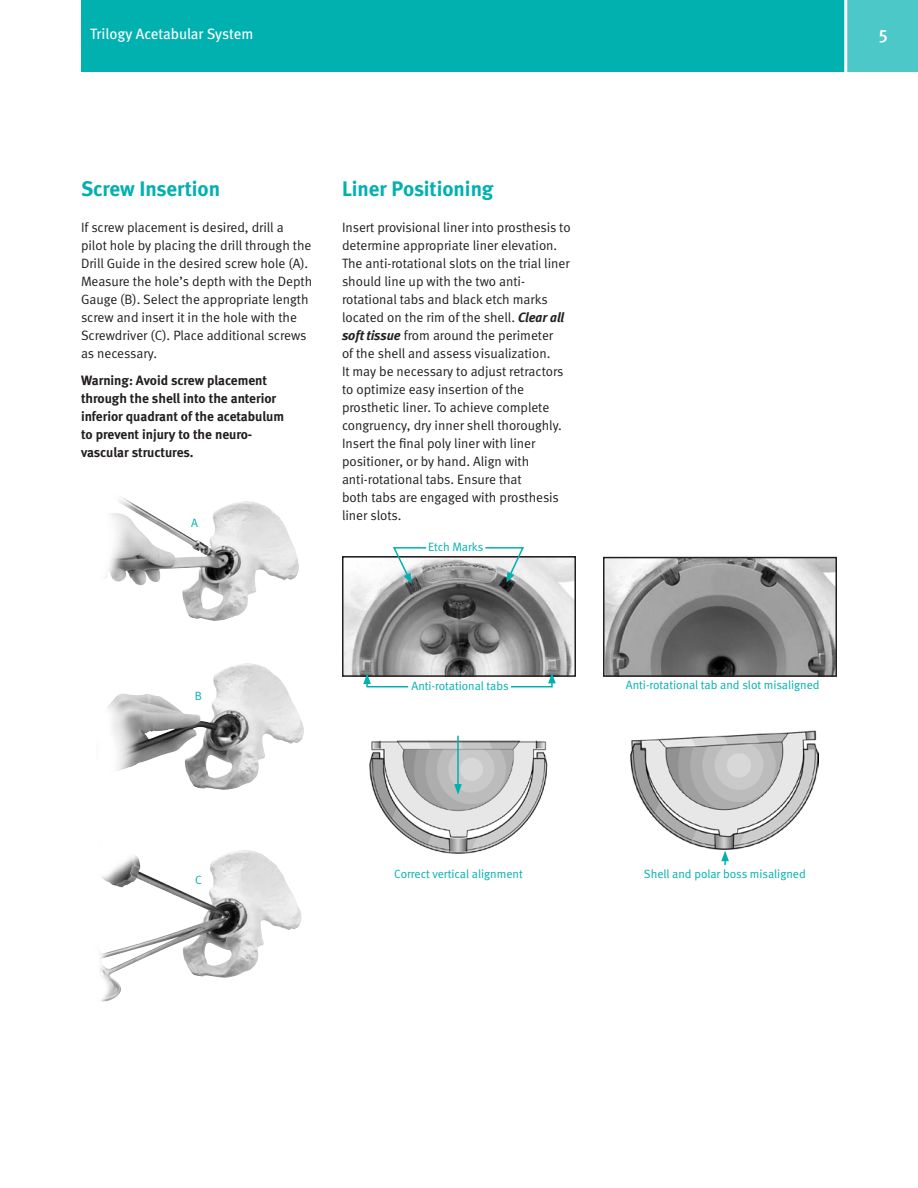
<style>
.page{position:relative;width:918px;height:1188px;background:#fff}
.page>*{position:absolute;margin:0;border:0;box-sizing:border-box;transform-origin:0 0}
.t1{font:21px "Meta Bold LF";color:#00b1b0}
.t2{font:18px "Meta Medium LF";color:#fff}
.t3{font:15px "Meta Book LF";letter-spacing:-.005em;color:#fff}
.t4{font:13.5px/18px "Meta Normal LF";color:#231f20}
.t5{font:13.5px/18px "Meta Bold LF";color:#231f20}
.t6{font:12px "Meta Normal LF";color:#00b1b0}
.s1{font-family:"Meta Bold LF";font-style:italic}
</style>
<div class="page">
<div style="left:81px;top:0;width:771px;height:72px;background:#00b1b0"></div>
<div style="left:847px;top:0;width:71px;height:72px;background:#4dc8c8"></div>
<hr style="left:844px;top:0;width:3px;height:72px;background:#fff">
<img style="left:106px;top:497px;width:193px;height:124px">
<img style="left:107px;top:663px;width:197px;height:127px">
<img style="left:100px;top:850px;width:202px;height:152px">
<img style="left:345px;top:559px;width:228px;height:115px">
<div style="left:342px;top:556px;width:234px;height:121px;border:2px solid #231f20"></div>
<img style="left:606px;top:560px;width:228px;height:114px">
<div style="left:603px;top:557px;width:234px;height:120px;border:2px solid #231f20"></div>
<img style="left:369px;top:735px;width:179px;height:119px">
<img style="left:630px;top:731px;width:188px;height:119px">
<svg style="left:392px;top:547px;width:36px;height:37px"></svg>
<svg style="left:484px;top:547px;width:41px;height:36px"></svg>
<svg style="left:363px;top:673px;width:47px;height:15px"></svg>
<svg style="left:509px;top:673px;width:47px;height:15px"></svg>
<hr style="left:457px;top:736px;width:2px;height:50px;background:#00b1b0">
<svg style="left:454px;top:784px;width:8px;height:11px"></svg>
<svg style="left:721px;top:851px;width:8px;height:14px"></svg>
<p class="t3" style="left:90px;top:25px;width:165px">Trilogy Acetabular System</p>
<h2 class="t2" style="left:878px;top:25px;width:12px">5</h2>
<h1 class="t1" style="left:81px;top:177px;width:141px">Screw Insertion</h1>
<p class="t4" style="left:81px;top:218px;width:233px">If screw placement is desired, drill a pilot hole by placing the drill through the Drill Guide in the desired screw hole (A).<br>Measure the hole’s depth with the Depth Gauge (B). Select the appropriate length screw and insert it in the hole with the Screwdriver (C). Place additional screws as necessary.</p>
<p class="t5" style="left:81px;top:371px;width:205px">Warning: Avoid screw placement through the shell into the anterior inferior quadrant of the acetabulum to prevent injury to the neuro&shy;vascular structures.</p>
<p class="t6" style="left:191px;top:516px;width:8px">A</p>
<h1 class="t1" style="left:342px;top:177px;width:153px">Liner Positioning</h1>
<p class="t4" style="left:342px;top:218px;width:230px">Insert provisional liner into prosthesis to determine appropriate liner elevation.<br>The anti-rotational slots on the trial liner should line up with the two anti&shy;rotational tabs and black etch marks located on the rim of the shell. <span class="s1">Clear all soft tissue</span> from around the perimeter<br>of the shell and assess visualization.<br>It may be necessary to adjust retractors to optimize easy insertion of the prosthetic liner. To achieve complete congruency, dry inner shell thoroughly.<br>Insert the final poly liner with liner positioner, or by hand. Align with anti-rotational tabs. Ensure that<br>both tabs are engaged with prosthesis liner slots.</p>
<p class="t6" style="left:428px;top:540px;width:57px">Etch Marks</p>
<p class="t6" style="left:195px;top:689px;width:9px">B</p>
<p class="t6" style="left:412px;top:678px;width:99px">Anti-rotational tabs</p>
<p class="t6" style="left:626px;top:678px;width:195px">Anti-rotational tab and slot misaligned</p>
<p class="t6" style="left:195px;top:873px;width:8px">C</p>
<p class="t6" style="left:394px;top:867px;width:130px">Correct vertical alignment</p>
<p class="t6" style="left:644px;top:867px;width:163px">Shell and polar boss misaligned</p>
</div>
